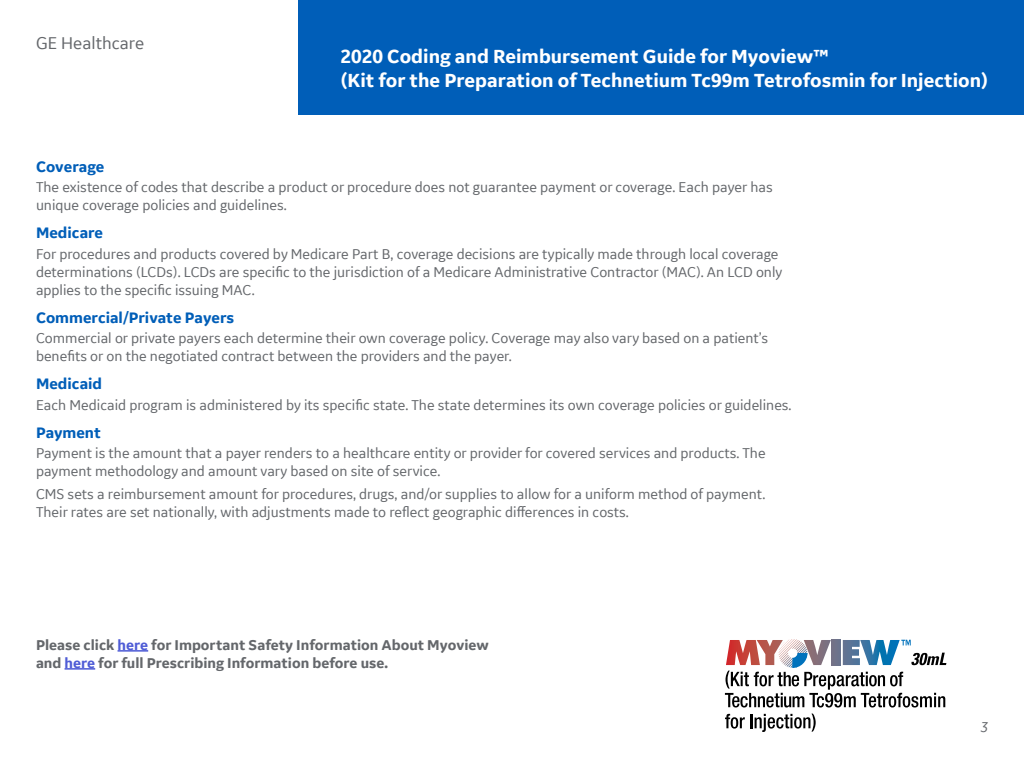
<style>
.page{position:relative;width:1024px;height:768px;background:#fff}
.page>*{position:absolute;margin:0;border:0;box-sizing:border-box;transform-origin:0 0}
.t1{font:700 20px/24px "GE Inspira Sans";color:#fff}
.t2{font:18px "GE Inspira Sans";color:#64676b}
.t3{font:700 16px "GE Inspira Sans";color:#005eb8}
.t4{font:15px/18px "GE Inspira Sans";color:#64676b}
.t5{font:700 15px/18px "GE Inspira Sans";color:#64676b}
.t6{font:italic 15px "GE Inspira Sans";color:#64676b}
.s1{color:#4f5cd6}
</style>
<div class="page">
<div style="left:299px;top:0;width:725px;height:114px;background:#005eb8"></div>
<svg style="left:725px;top:714px;width:20px;height:15px"></svg>
<hr style="left:750px;top:714px;width:3px;height:14px;background:#000">
<svg style="left:755px;top:714px;width:61px;height:18px"></svg>
<svg style="left:725px;top:639px;width:221px;height:69px"></svg>
<hr style="left:118px;top:650px;width:30px;height:2px;background:#4f5cd6">
<hr style="left:65px;top:668px;width:30px;height:2px;background:#4f5cd6">
<p class="t2" style="left:36px;top:32px;width:110px">GE Healthcare</p>
<h1 class="t1" style="left:341px;top:44px;width:649px">2020 Coding and Reimbursement Guide for Myoview™<br>(Kit for the Preparation of Technetium Tc99m Tetrofosmin for Injection)</h1>
<p class="t3" style="left:36px;top:156px;width:70px">Coverage</p>
<p class="t4" style="left:36px;top:178px;width:738px">The existence of codes that describe a product or procedure does not guarantee payment or coverage. Each payer has unique coverage policies and guidelines.</p>
<p class="t3" style="left:36px;top:223px;width:69px">Medicare</p>
<p class="t4" style="left:36px;top:244px;width:748px">For procedures and products covered by Medicare Part B, coverage decisions are typically made through local coverage determinations (LCDs). LCDs are specific to the jurisdiction of a Medicare Administrative Contractor (MAC). An LCD only applies to the specific issuing MAC.</p>
<p class="t3" style="left:36px;top:307px;width:200px">Commercial/Private Payers</p>
<p class="t4" style="left:36px;top:329px;width:734px">Commercial or private payers each determine their own coverage policy. Coverage may also vary based on a patient’s benefits or on the negotiated contract between the providers and the payer.</p>
<p class="t3" style="left:36px;top:374px;width:68px">Medicaid</p>
<p class="t4" style="left:36px;top:395px;width:757px">Each Medicaid program is administered by its specific state. The state determines its own coverage policies or guidelines.</p>
<p class="t3" style="left:36px;top:423px;width:66px">Payment</p>
<p class="t4" style="left:36px;top:444px;width:731px">Payment is the amount that a payer renders to a healthcare entity or provider for covered services and products. The payment methodology and amount vary based on site of service.</p>
<p class="t4" style="left:36px;top:484px;width:731px">CMS sets a reimbursement amount for procedures, drugs, and/or supplies to allow for a uniform method of payment.<br>Their rates are set nationally, with adjustments made to reflect geographic differences in costs.</p>
<p class="t5" style="left:36px;top:636px;width:454px">Please click <span class="s1">here</span> for Important Safety Information About Myoview and <span class="s1">here</span> for full Prescribing Information before use.</p>
<p class="t6" style="left:980px;top:718px;width:9px">3</p>
</div>
